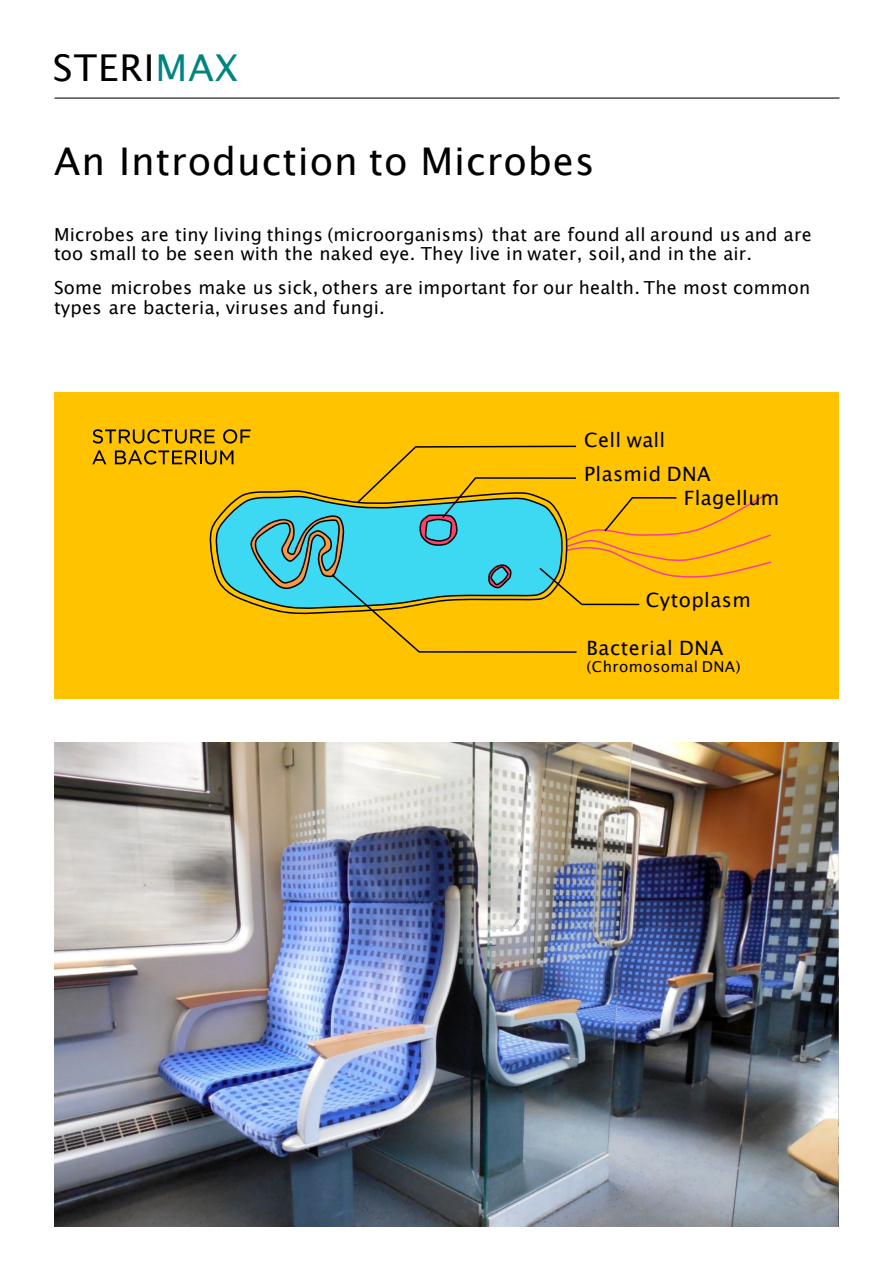
<style>
.page{position:relative;width:893px;height:1263px;background:#fff}
.page>*{position:absolute;margin:0;border:0;box-sizing:border-box;transform-origin:0 0}
.t1{font:38.1px "Lucida Grande";letter-spacing:.025em;color:#000}
.t2{font:37.05px "Lucida Grande";letter-spacing:.03em;color:#000}
.t3{font:19.8px/33.6px "Lucida Grande";letter-spacing:.025em;color:#000}
.t4{font:18px/19.2px "Lucida Grande";letter-spacing:.015em;color:#000}
.t5{font:15px "Lucida Grande";letter-spacing:.03em;color:#000}
.s1{color:#00847f}
</style>
<div class="page">
<svg style="left:54px;top:98px;width:786px;height:1px"></svg>
<div style="left:54px;top:392px;width:785px;height:307px;background:#ffc300"></div>
<img style="left:54px;top:742px;width:785px;height:485px">
<svg style="left:92px;top:429px;width:680px;height:224px"></svg>
<h2 class="t2" style="left:53px;top:52px;width:187px">STERI<span class="s1">MAX</span></h2>
<h1 class="t1" style="left:54px;top:145px;width:542px">An Introduction to Microbes</h1>
<p class="t4" style="left:54px;top:226px;width:759px">Microbes are tiny living things (microorganisms) that are found all around us and are too small to be seen with the naked eye. They live in water, soil, and in the air.</p>
<p class="t4" style="left:54px;top:279px;width:758px">Some microbes make us sick, others are important for our health. The most common types are bacteria, viruses and fungi.</p>
<p class="t3" style="left:584px;top:425px;width:128px">Cell wall<br>Plasmid DNA</p>
<p class="t3" style="left:684px;top:482px;width:97px">Flagellum</p>
<p class="t3" style="left:646px;top:584px;width:107px">Cytoplasm</p>
<p class="t3" style="left:587px;top:632px;width:138px">Bacterial DNA</p>
<p class="t5" style="left:587px;top:660px;width:156px">(Chromosomal DNA)</p>
</div>
